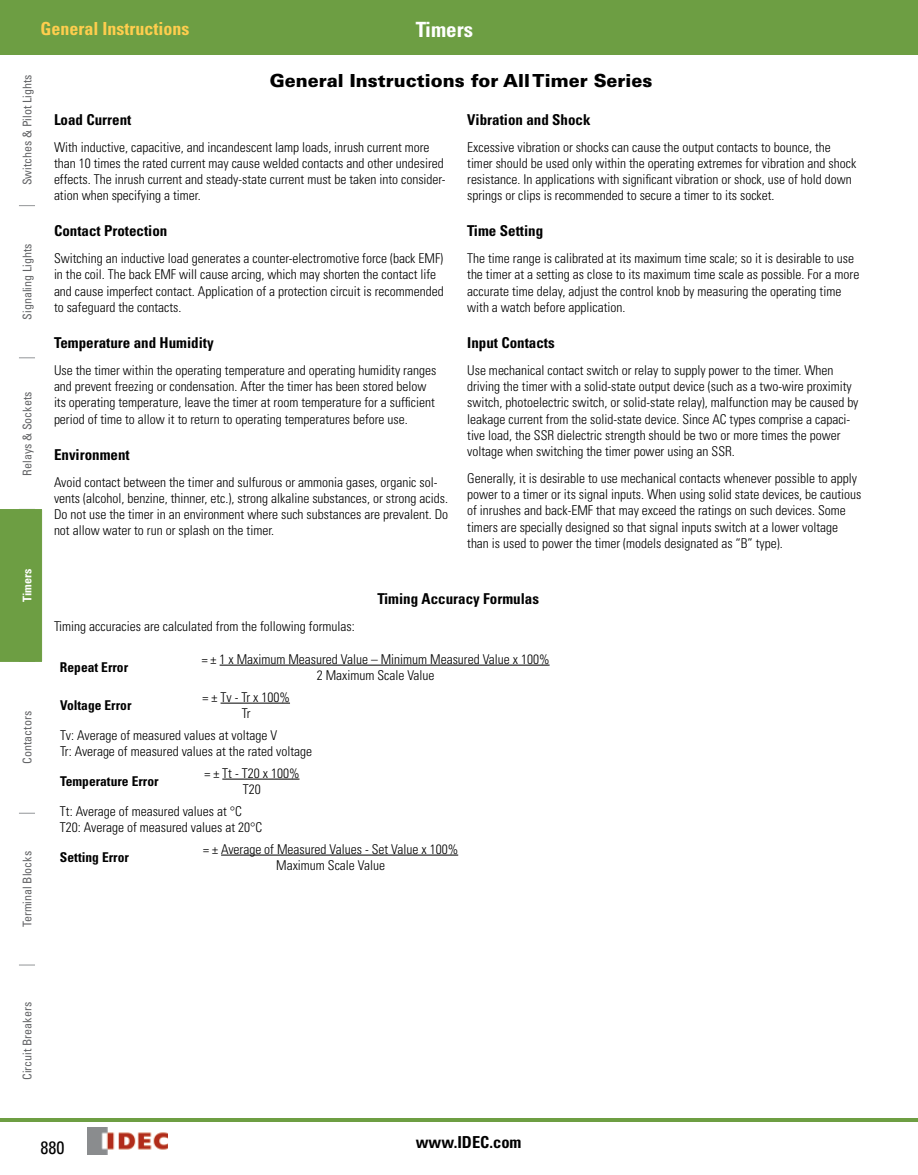
<style>
.page{position:relative;width:918px;height:1175px;background:#fff}
.page>*{position:absolute;margin:0;border:0;box-sizing:border-box;transform-origin:0 0}
.t1{font:700 condensed 21px "Univers LT Std";color:#fff}
.t2{font:900 18px "Univers LT Std";color:#000}
.t3{font:700 condensed 18px "Univers LT Std";color:#ffce4e}
.t4{font:condensed 18px "Univers LT Std";color:#000}
.t5{font:700 condensed 16.5px "Univers LT Std";color:#000}
.t6{font:700 condensed 15px "Univers LT Std";color:#000}
.t7{font:300 condensed 13.5px/16.2px "Univers LT Std";color:#000}
.t8{font:700 condensed 13.5px "Univers LT Std";color:#000}
.t9{font:condensed 12px "Univers LT Std";color:#636466}
.t10{font:700 condensed 12px "Univers LT Std";color:#fff}
</style>
<div class="page">
<svg style="left:19px;top:205px;width:16px;height:1px"></svg>
<svg style="left:19px;top:357px;width:16px;height:1px"></svg>
<svg style="left:19px;top:813px;width:16px;height:1px"></svg>
<svg style="left:19px;top:964px;width:16px;height:1px"></svg>
<img style="left:88px;top:1127px;width:80px;height:27px">
<div style="left:0;top:509px;width:42px;height:153px;background:#6d9e43"></div>
<hr style="left:13px;top:510px;width:1px;height:151px;background:#6d9e43">
<hr style="left:41px;top:510px;width:1px;height:151px;background:#6d9e43">
<svg style="left:883px;top:54px;width:16px;height:1px"></svg>
<div style="left:0;top:0;width:918px;height:54px;background:#6d9e43"></div>
<hr style="left:0;top:1118px;width:918px;height:3px;background:#6d9e43">
<hr style="left:220px;top:665px;width:330px;height:1px;background:#000">
<hr style="left:221px;top:702px;width:69px;height:1px;background:#000">
<hr style="left:222px;top:778px;width:78px;height:1px;background:#000">
<hr style="left:221px;top:854px;width:237px;height:1px;background:#000">
<p class="t3" style="left:40px;top:18px;width:150px">General Instructions</p>
<h1 class="t1" style="left:416px;top:17px;width:59px">Timers</h1>
<p class="t9" style="left:20px;top:185px;width:112px;rotate:-90deg">Switches &amp; Pilot Lights</p>
<p class="t9" style="left:20px;top:320px;width:77px;rotate:-90deg">Signaling Lights</p>
<p class="t9" style="left:20px;top:475px;width:85px;rotate:-90deg">Relays &amp; Sockets</p>
<p class="t10" style="left:20px;top:602px;width:34px;rotate:-90deg">Timers</p>
<p class="t9" style="left:20px;top:763px;width:54px;rotate:-90deg">Contactors</p>
<p class="t9" style="left:20px;top:927px;width:78px;rotate:-90deg">Terminal Blocks</p>
<p class="t2" style="left:270px;top:69px;width:384px">General Instructions for All Timer Series</p>
<p class="t6" style="left:54px;top:110px;width:79px">Load Current</p>
<p class="t7" style="left:54px;top:139px;width:393px">With inductive, capacitive, and incandescent lamp loads, inrush current more than 10 times the rated current may cause welded contacts and other undesired effects. The inrush current and steady-state current must be taken into consider&shy;ation when specifying a timer.</p>
<p class="t6" style="left:54px;top:222px;width:115px">Contact Protection</p>
<p class="t7" style="left:54px;top:250px;width:391px">Switching an inductive load generates a counter-electromotive force (back EMF) in the coil. The back EMF will cause arcing, which may shorten the contact life and cause imperfect contact. Application of a protection circuit is recommended to safeguard the contacts.</p>
<p class="t6" style="left:54px;top:333px;width:161px">Temperature and Humidity</p>
<p class="t7" style="left:54px;top:362px;width:384px">Use the timer within the operating temperature and operating humidity ranges and prevent freezing or condensation. After the timer has been stored below its operating temperature, leave the timer at room temperature for a sufficient period of time to allow it to return to operating temperatures before use.</p>
<p class="t6" style="left:54px;top:445px;width:77px">Environment</p>
<p class="t7" style="left:54px;top:473px;width:396px">Avoid contact between the timer and sulfurous or ammonia gases, organic sol&shy;vents (alcohol, benzine, thinner, etc.), strong alkaline substances, or strong acids.<br>Do not use the timer in an environment where such substances are prevalent. Do not allow water to run or splash on the timer.</p>
<p class="t6" style="left:467px;top:110px;width:125px">Vibration and Shock</p>
<p class="t7" style="left:467px;top:139px;width:391px">Excessive vibration or shocks can cause the output contacts to bounce, the timer should be used only within the operating extremes for vibration and shock resistance. In applications with significant vibration or shock, use of hold down springs or clips is recommended to secure a timer to its socket.</p>
<p class="t6" style="left:467px;top:222px;width:77px">Time Setting</p>
<p class="t7" style="left:467px;top:250px;width:394px">The time range is calibrated at its maximum time scale; so it is desirable to use the timer at a setting as close to its maximum time scale as possible. For a more accurate time delay, adjust the control knob by measuring the operating time with a watch before application.</p>
<p class="t6" style="left:467px;top:333px;width:89px">Input Contacts</p>
<p class="t7" style="left:467px;top:362px;width:393px">Use mechanical contact switch or relay to supply power to the timer. When driving the timer with a solid-state output device (such as a two-wire proximity switch, photoelectric switch, or solid-state relay), malfunction may be caused by leakage current from the solid-state device. Since AC types comprise a capaci&shy;tive load, the SSR dielectric strength should be two or more times the power voltage when switching the timer power using an SSR.</p>
<p class="t7" style="left:467px;top:470px;width:396px">Generally, it is desirable to use mechanical contacts whenever possible to apply power to a timer or its signal inputs. When using solid state devices, be cautious of inrushes and back-EMF that may exceed the ratings on such devices. Some timers are specially designed so that signal inputs switch at a lower voltage than is used to power the timer (models designated as “B” type).</p>
<p class="t6" style="left:377px;top:589px;width:163px">Timing Accuracy Formulas</p>
<p class="t7" style="left:54px;top:618px;width:302px">Timing accuracies are calculated from the following formulas:</p>
<p class="t8" style="left:60px;top:659px;width:70px">Repeat Error</p>
<p class="t7" style="left:202px;top:651px;width:349px;text-align:center">= ± 1 x Maximum Measured Value – Minimum Measured Value x 100%<br>2 Maximum Scale Value</p>
<p class="t8" style="left:60px;top:697px;width:73px">Voltage Error</p>
<p class="t7" style="left:203px;top:689px;width:89px;text-align:center">= ± Tv - Tr x 100%<br>Tr</p>
<p class="t7" style="left:60px;top:727px;width:254px">Tv: Average of measured values at voltage V<br>Tr: Average of measured values at the rated voltage</p>
<p class="t8" style="left:60px;top:772px;width:100px">Temperature Error</p>
<p class="t7" style="left:204px;top:765px;width:97px;text-align:center">= ± Tt - T20 x 100%<br>T20</p>
<p class="t7" style="left:60px;top:803px;width:204px">Tt: Average of measured values at °C<br>T20: Average of measured values at 20°C</p>
<p class="t8" style="left:60px;top:848px;width:70px">Setting Error</p>
<p class="t7" style="left:203px;top:841px;width:257px;text-align:center">= ± Average of Measured Values - Set Value x 100%<br>Maximum Scale Value</p>
<p class="t9" style="left:20px;top:1080px;width:79px;rotate:-90deg">Circuit Breakers</p>
<p class="t4" style="left:40px;top:1136px;width:25px">880</p>
<p class="t5" style="left:416px;top:1131px;width:107px">www.IDEC.com</p>
</div>
